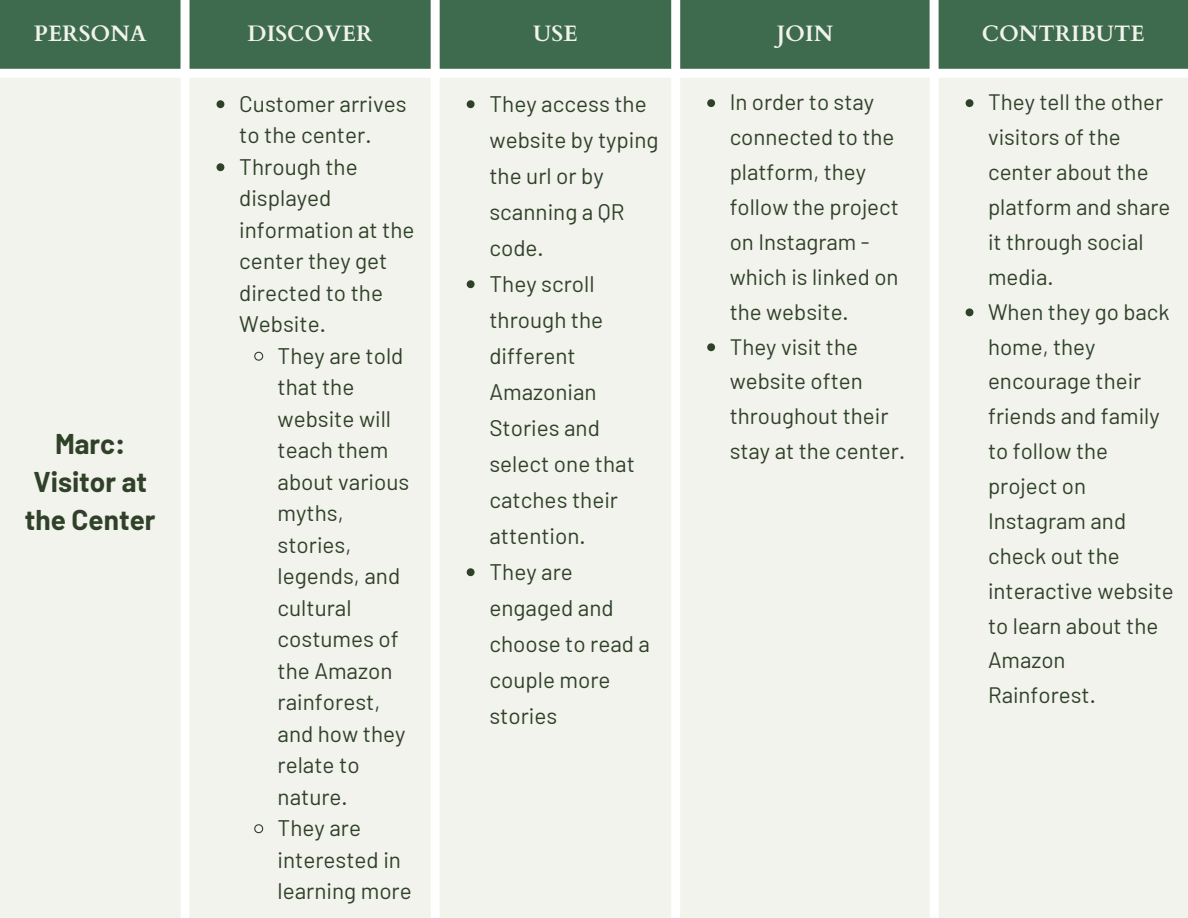
<style>
.page{position:relative;width:1188px;height:918px;background:#fff}
.page>*{position:absolute;margin:0;border:0;box-sizing:border-box;transform-origin:0 0}
.t1{font:700 27.9px/38.2px "Barlow";color:#304129;text-align:center}
.t2{font:22.5px/31.5px "Barlow";color:#304129}
.t3{font:22.35px/34.8px "Barlow";color:#304129}
.t4{font:700 22.35px "Cardo";color:#f1f3ec}
</style>
<div class="page">
<div style="left:0;top:0;width:1188px;height:69px;background:#3e6b4d"></div>
<div style="left:0;top:78px;width:1188px;height:840px;background:#f1f3ec"></div>
<svg style="left:217px;top:100px;width:7px;height:8px"></svg>
<svg style="left:217px;top:163px;width:7px;height:8px"></svg>
<svg style="left:253px;top:351px;width:11px;height:11px"></svg>
<svg style="left:253px;top:823px;width:11px;height:11px"></svg>
<svg style="left:467px;top:100px;width:8px;height:8px"></svg>
<svg style="left:467px;top:280px;width:8px;height:8px"></svg>
<svg style="left:467px;top:568px;width:8px;height:8px"></svg>
<svg style="left:707px;top:99px;width:8px;height:8px"></svg>
<svg style="left:707px;top:343px;width:8px;height:8px"></svg>
<svg style="left:966px;top:99px;width:7px;height:8px"></svg>
<svg style="left:966px;top:308px;width:7px;height:8px"></svg>
<p class="t4" style="left:34px;top:18px;width:114px">PERSONA</p>
<p class="t4" style="left:248px;top:18px;width:126px">DISCOVER</p>
<p class="t4" style="left:533px;top:18px;width:46px">USE</p>
<p class="t4" style="left:777px;top:18px;width:58px">JOIN</p>
<p class="t4" style="left:982px;top:18px;width:165px">CONTRIBUTE</p>
<p class="t1" style="left:55px;top:423px;width:72px">Marc:</p>
<p class="t1" style="left:25px;top:461px;width:132px">Visitor at the Center</p>
<p class="t2" style="left:239px;top:87px;width:169px">Customer arrives to the center.</p>
<p class="t2" style="left:239px;top:150px;width:177px">Through the displayed information at the center they get directed to the<br>Website.</p>
<p class="t2" style="left:278px;top:339px;width:133px">They are told that the website will teach them about various myths, stories, legends, and cultural costumes of the Amazon rainforest, and how they relate to nature.</p>
<p class="t2" style="left:278px;top:811px;width:136px">They are interested in learning more</p>
<p class="t2" style="left:489px;top:85px;width:171px;line-height:36px">They access the website by typing the url or by scanning a QR code.</p>
<p class="t2" style="left:489px;top:265px;width:147px;line-height:36px">They scroll through the different<br>Amazonian<br>Stories and select one that catches their attention.</p>
<p class="t2" style="left:489px;top:553px;width:162px;line-height:36px">They are engaged and choose to read a couple more stories</p>
<p class="t3" style="left:730px;top:84px;width:171px">In order to stay connected to the platform, they follow the project on Instagram - which is linked on the website.</p>
<p class="t3" style="left:730px;top:328px;width:177px">They visit the website often throughout their stay at the center.</p>
<p class="t3" style="left:988px;top:84px;width:184px">They tell the other visitors of the center about the platform and share it through social media.</p>
<p class="t3" style="left:988px;top:293px;width:187px">When they go back home, they encourage their friends and family to follow the project on<br>Instagram and check out the interactive website to learn about the<br>Amazon<br>Rainforest.</p>
</div>
